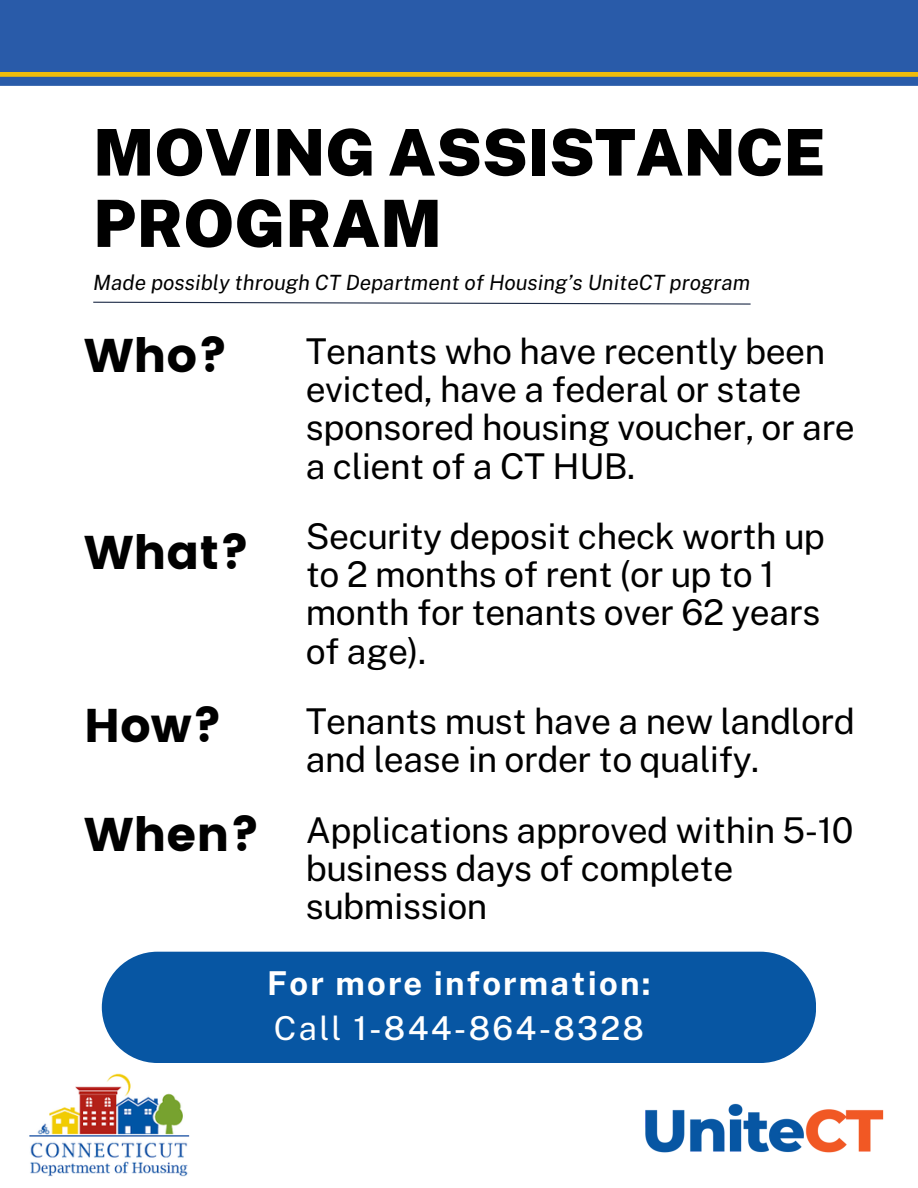
<style>
.page{position:relative;width:918px;height:1188px;background:#fff}
.page>*{position:absolute;margin:0;border:0;box-sizing:border-box;transform-origin:0 0}
.t1{font:900 65.25px "Public Sans";color:#000}
.t2{font:900 64.5px "Public Sans";color:#000}
.t3{font:47.25px "Poppins";color:#000}
.t4{font:35.55px/38.2px "Public Sans";letter-spacing:-.015em;color:#000}
.t5{font:700 32.85px "Public Sans";letter-spacing:.07em;color:#fff}
.t6{font:500 32.85px "Public Sans";letter-spacing:.07em;color:#fff}
.t7{font:italic 21px "Public Sans";color:#000}
.s1{font-weight:400}
</style>
<div class="page">
<svg style="left:93px;top:301px;width:658px;height:4px"></svg>
<svg style="left:0;top:77px;width:918px;height:9px;background:#2c5daa"></svg>
<svg style="left:0;top:72px;width:918px;height:5px;background:#e5b712"></svg>
<div style="left:0;top:0;width:918px;height:72px;background:#295ba9"></div>
<div style="left:102px;top:952px;width:714px;height:111px;background:#0756a3;border-radius:56px"></div>
<img style="left:29px;top:1073px;width:161px;height:104px">
<img style="left:645px;top:1103px;width:239px;height:50px">
<p class="t2" style="left:93px;top:114px;width:734px">MOVING ASSISTANCE</p>
<p class="t1" style="left:93px;top:185px;width:350px">PROGRAM</p>
<p class="t7" style="left:93px;top:270px;width:659px">Made possibly through CT Department of Housing’s UniteCT program</p>
<p class="t3" style="left:84px;top:328px;width:146px">Who?</p>
<p class="t4" style="left:306px;top:332px;width:551px">Tenants who have recently been evicted, have a federal or state sponsored housing voucher, or are a client of a CT HUB.</p>
<p class="t3" style="left:84px;top:525px;width:167px">What?</p>
<p class="t4" style="left:306px;top:517px;width:521px">Security deposit check worth up to 2 months of rent (or up to 1 month for tenants over 62 years of age).</p>
<p class="t3" style="left:84px;top:698px;width:140px">How?</p>
<p class="t4" style="left:306px;top:702px;width:551px">Tenants must have a new landlord and lease in order to qualify.</p>
<p class="t3" style="left:84px;top:807px;width:178px">When?</p>
<p class="t4" style="left:306px;top:811px;width:549px">Applications approved within 5-10 business days of complete submission</p>
<p class="t5" style="left:267px;top:963px;width:385px">For more information:</p>
<p class="t6" style="left:274px;top:1009px;width:372px"><span class="s1">Call</span> 1-844-864-8328</p>
</div>
